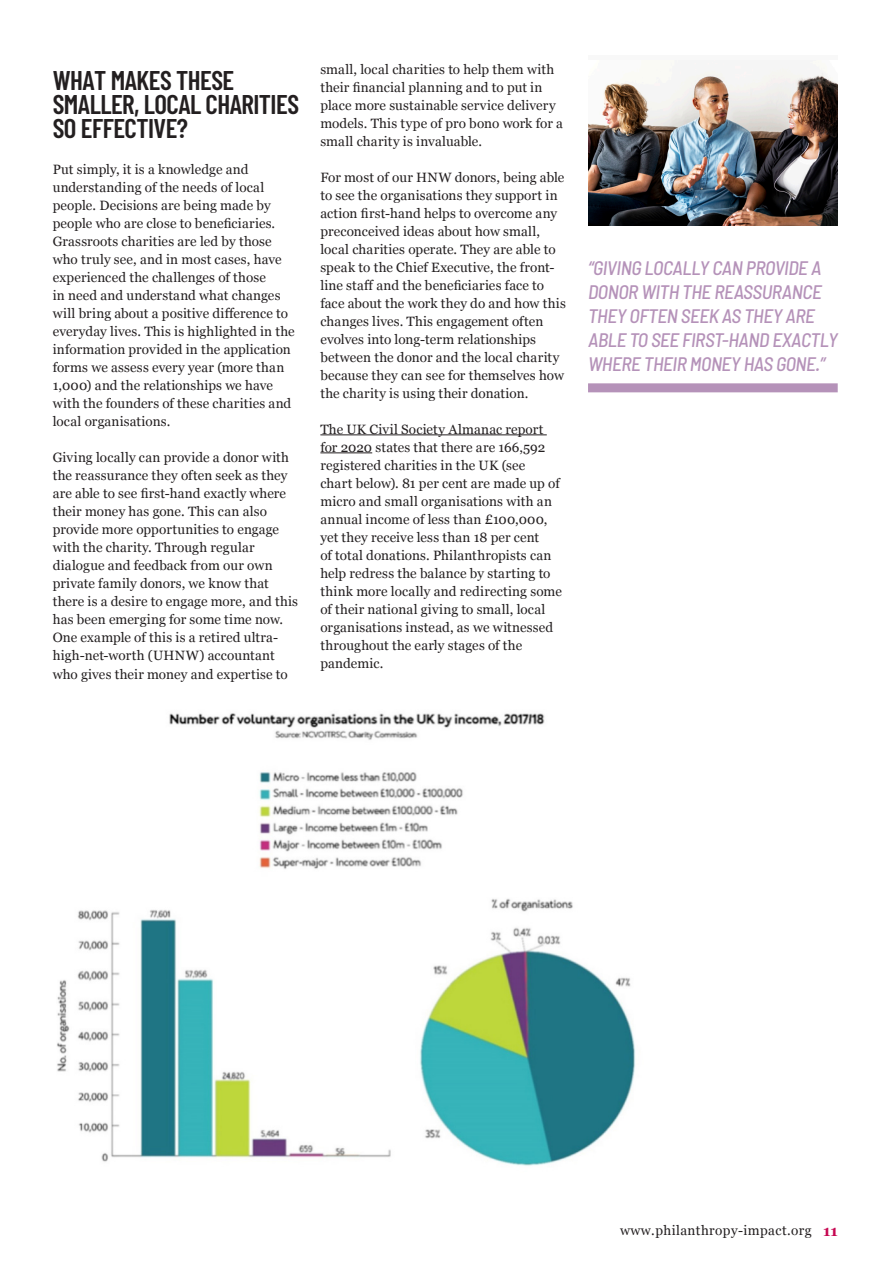
<style>
.page{position:relative;width:893px;height:1263px;background:#fff}
.page>*{position:absolute;margin:0;border:0;box-sizing:border-box;transform-origin:0 0}
.Paragraph_title{font:600 27px/24px "Barlow Condensed";letter-spacing:-.02em;color:#231f20}
.Quote_large{font:italic 500 semi-condensed 19.5px/24px "Barlow";letter-spacing:-.02em;color:#b592b9}
.Body_Text{font:13.5px/18px "Georgia";letter-spacing:.01em;color:#231f20}
.Body_Text-2{font:13.5px "Georgia";letter-spacing:.03em;color:#231f20}
.s1{font-weight:700;font-size:15px;color:#c60751}
</style>
<div class="page">
<div style="left:588px;top:55px;width:250px;height:170px;background:#f8f8f8"></div>
<img style="left:588px;top:75px;width:250px;height:150px">
<hr style="left:320px;top:434px;width:227px;height:1px;background:#231f20">
<hr style="left:320px;top:452px;width:52px;height:1px;background:#231f20">
<img style="left:57px;top:713px;width:579px;height:453px">
<div style="left:588px;top:383px;width:250px;height:9px;background:#b592b9"></div>
<p class="Paragraph_title" style="left:53px;top:67px;width:248px">WHAT MAKES THESE<br>SMALLER, LOCAL CHARITIES<br>SO EFFECTIVE?</p>
<p class="Body_Text" style="left:53px;top:160px;width:244px">Put simply, it is a knowledge and understanding of the needs of local people. Decisions are being made by people who are close to beneficiaries.<br>Grassroots charities are led by those who truly see, and in most cases, have experienced the challenges of those<br>in need and understand what changes will bring about a positive difference to everyday lives. This is highlighted in the information provided in the application forms we assess every year (more than 1,000) and the relationships we have with the founders of these charities and local organisations.</p>
<p class="Body_Text" style="left:53px;top:448px;width:247px">Giving locally can provide a donor with the reassurance they often seek as they are able to see first-hand exactly where their money has gone. This can also provide more opportunities to engage with the charity. Through regular dialogue and feedback from our own private family donors, we know that there is a desire to engage more, and this has been emerging for some time now.<br>One example of this is a retired ultra&shy;high-net-worth (UHNW) accountant who gives their money and expertise to</p>
<p class="Body_Text" style="left:320px;top:59px;width:244px">small, local charities to help them with their financial planning and to put in place more sustainable service delivery models. This type of pro bono work for a small charity is invaluable.</p>
<p class="Body_Text" style="left:320px;top:167px;width:247px">For most of our HNW donors, being able to see the organisations they support in action first-hand helps to overcome any preconceived ideas about how small, local charities operate. They are able to speak to the Chief Executive, the front&shy;line staff and the beneficiaries face to face about the work they do and how this changes lives. This engagement often evolves into long-term relationships between the donor and the local charity because they can see for themselves how the charity is using their donation.</p>
<p class="Body_Text" style="left:320px;top:419px;width:243px">The UK Civil Society Almanac report for 2020 states that there are 166,592 registered charities in the UK (see<br>chart below). 81 per cent are made up of micro and small organisations with an annual income of less than £100,000, yet they receive less than 18 per cent<br>of total donations. Philanthropists can help redress the balance by starting to think more locally and redirecting some of their national giving to small, local organisations instead, as we witnessed throughout the early stages of the pandemic.</p>
<p class="Quote_large" style="left:588px;top:255px;width:251px">“GIVING LOCALLY CAN PROVIDE A<br>DONOR WITH THE REASSURANCE<br>THEY OFTEN SEEK AS THEY ARE<br>ABLE TO SEE FIRST-HAND EXACTLY<br>WHERE THEIR MONEY HAS GONE.”</p>
<p class="Body_Text-2" style="left:620px;top:1221px;width:219px">www.philanthropy-impact.org <span class="s1">11</span></p>
</div>
